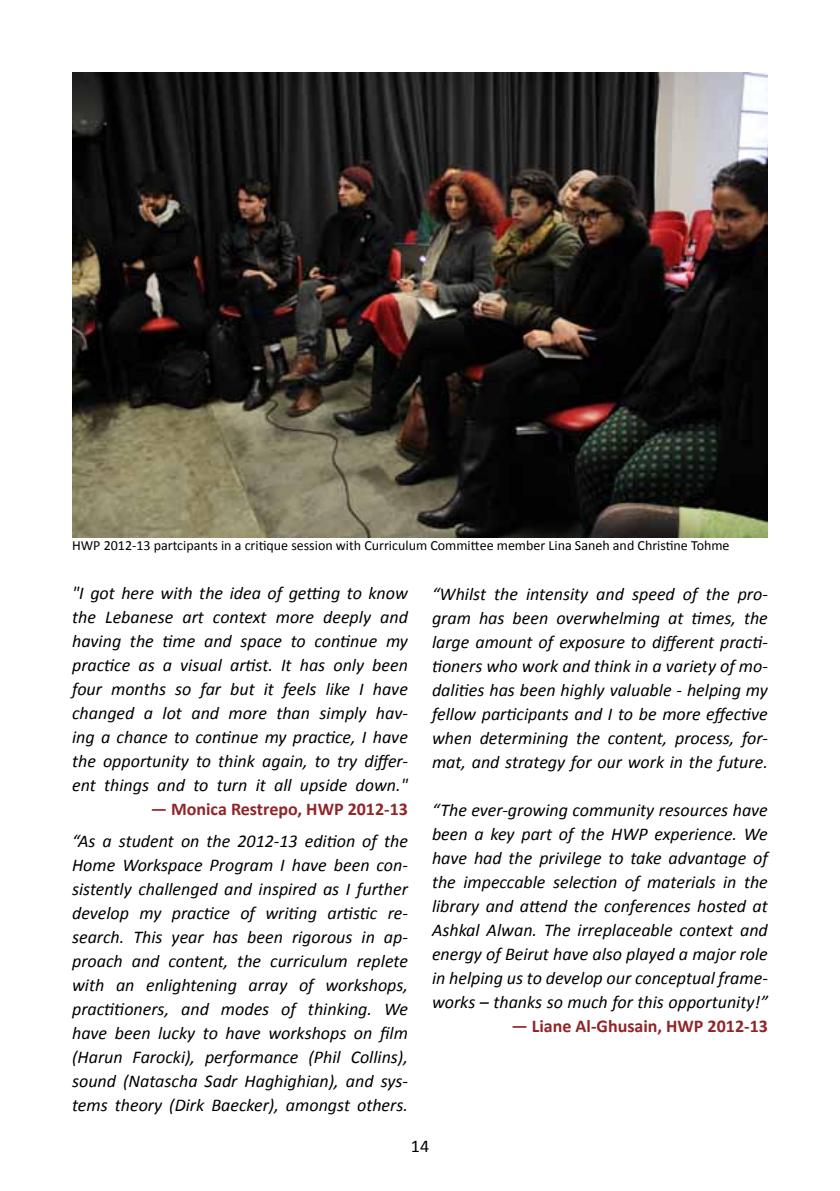
<style>
.page{position:relative;width:840px;height:1191px;background:#fff}
.page>*{position:absolute;margin:0;border:0;box-sizing:border-box;transform-origin:0 0}
.t1{font:italic 18px/24px "Calibri";color:#000;text-align:justify}
.t2{font:700 18px "Calibri";color:#902529}
.t3{font:18px "Calibri";color:#000}
.t4{font:14px "Calibri";color:#000}
</style>
<div class="page">
<img style="left:72px;top:72px;width:695px;height:465px">
<p class="t4" style="left:72px;top:537px;width:658px">HWP 2012-13 partcipants in a critique session with Curriculum Committee member Lina Saneh and Christine Tohme</p>
<p class="t1" style="left:72px;top:580px;width:337px">"I got here with the idea of getting to know the Lebanese art context more deeply and having the time and space to continue my practice as a visual artist. It has only been four months so far but it feels like I have changed a lot and more than simply hav&shy;ing a chance to continue my practice, I have the opportunity to think again, to try differ&shy;ent things and to turn it all upside down."</p>
<p class="t2" style="left:151px;top:797px;width:259px">— Monica Restrepo, HWP 2012-13</p>
<p class="t1" style="left:72px;top:828px;width:337px">“As a student on the 2012-13 edition of the Home Workspace Program I have been con&shy;sistently challenged and inspired as I further develop my practice of writing artistic re&shy;search. This year has been rigorous in ap&shy;proach and content, the curriculum replete with an enlightening array of workshops, practitioners, and modes of thinking. We have been lucky to have workshops on film (Harun Farocki), performance (Phil Collins), sound (Natascha Sadr Haghighian), and sys&shy;tems theory (Dirk Baecker), amongst others.</p>
<p class="t1" style="left:432px;top:581px;width:337px">“Whilst the intensity and speed of the pro&shy;gram has been overwhelming at times, the large amount of exposure to different practi&shy;tioners who work and think in a variety of mo&shy;dalities has been highly valuable - helping my fellow participants and I to be more effective when determining the content, process, for&shy;mat, and strategy for our work in the future.</p>
<p class="t1" style="left:432px;top:797px;width:337px">“The ever-growing community resources have been a key part of the HWP experience. We have had the privilege to take advantage of the impeccable selection of materials in the library and attend the conferences hosted at Ashkal Alwan. The irreplaceable context and energy of Beirut have also played a major role in helping us to develop our conceptual frame&shy;works – thanks so much for this opportunity!”</p>
<p class="t2" style="left:511px;top:1014px;width:258px">— Liane Al-Ghusain, HWP 2012-13</p>
<p class="t3" style="left:410px;top:1135px;width:20px">14</p>
</div>
